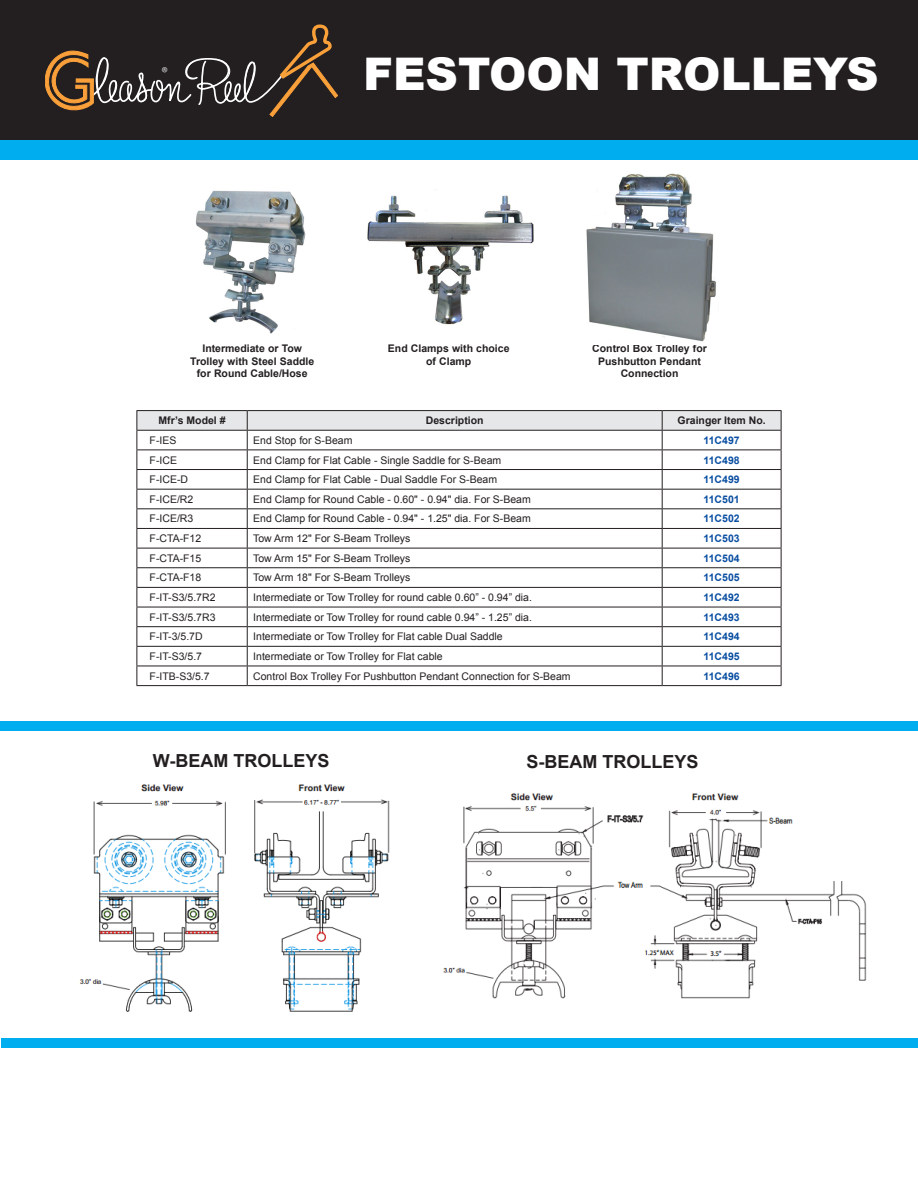
<style>
.page{position:relative;width:918px;height:1188px;background:#fff}
.page>*{position:absolute;margin:0;border:0;box-sizing:border-box;transform-origin:0 0}
.t1{font:900 45px "Arial";color:#fff}
.t2{font:700 18px "Arial";color:#231f20}
.t3{font:11.55px "Myriad";color:#fff}
.t4{font:10.5px "Arial";color:#231f20}
.t5{font:700 10.5px/12.6px "Arial";color:#231f20;text-align:center}
.t6{font:700 10.5px "Arial";color:#0a4fa2}
</style>
<div class="page">
<div style="left:0;top:0;width:918px;height:140px;background:#231f20"></div>
<svg style="left:45px;top:25px;width:293px;height:92px"></svg>
<div style="left:0;top:140px;width:918px;height:20px;background:#00aeef"></div>
<div style="left:0;top:721px;width:918px;height:10px;background:#00aeef"></div>
<div style="left:2px;top:1038px;width:916px;height:10px;background:#00aeef"></div>
<img style="left:195px;top:190px;width:111px;height:144px">
<img style="left:367px;top:195px;width:167px;height:130px">
<hr style="left:136px;top:410px;width:111px;height:1px;background:#231f20">
<hr style="left:247px;top:410px;width:415px;height:1px;background:#231f20">
<hr style="left:662px;top:410px;width:120px;height:1px;background:#231f20">
<svg style="left:136px;top:411px;width:646px;height:274px"></svg>
<hr style="left:136px;top:685px;width:111px;height:1px;background:#231f20">
<hr style="left:247px;top:685px;width:415px;height:1px;background:#231f20">
<hr style="left:662px;top:685px;width:120px;height:1px;background:#231f20">
<img style="left:586px;top:173px;width:130px;height:169px">
<img style="left:79px;top:784px;width:311px;height:228px">
<img style="left:443px;top:793px;width:424px;height:206px">
<p class="t3" style="left:162px;top:66px;width:7px">®</p>
<p class="t1" style="left:363px;top:41px;width:517px">FESTOON TROLLEYS</p>
<p class="t5" style="left:190px;top:343px;width:126px">Intermediate or Tow<br>Trolley with Steel Saddle for Round Cable/Hose</p>
<p class="t5" style="left:388px;top:343px;width:123px">End Clamps with choice of Clamp</p>
<p class="t5" style="left:159px;top:415px;width:69px">Mfr’s Model #</p>
<p class="t5" style="left:426px;top:415px;width:59px">Description</p>
<p class="t5" style="left:678px;top:415px;width:90px">Grainger Item No.</p>
<p class="t4" style="left:150px;top:433px;width:28px">F-IES</p>
<p class="t4" style="left:253px;top:433px;width:101px">End Stop for S-Beam</p>
<p class="t6" style="left:704px;top:433px;width:38px">11C497</p>
<p class="t4" style="left:150px;top:453px;width:29px">F-ICE</p>
<p class="t4" style="left:253px;top:453px;width:250px">End Clamp for Flat Cable - Single Saddle for S-Beam</p>
<p class="t6" style="left:704px;top:453px;width:38px">11C498</p>
<p class="t4" style="left:150px;top:473px;width:40px">F-ICE-D</p>
<p class="t4" style="left:253px;top:473px;width:245px">End Clamp for Flat Cable - Dual Saddle For S-Beam</p>
<p class="t6" style="left:704px;top:472px;width:38px">11C499</p>
<p class="t4" style="left:150px;top:492px;width:45px">F-ICE/R2</p>
<p class="t4" style="left:253px;top:492px;width:279px">End Clamp for Round Cable - 0.60" - 0.94" dia. For S-Beam</p>
<p class="t6" style="left:704px;top:492px;width:38px">11C501</p>
<p class="t4" style="left:150px;top:512px;width:45px">F-ICE/R3</p>
<p class="t4" style="left:253px;top:512px;width:279px">End Clamp for Round Cable - 0.94" - 1.25" dia. For S-Beam</p>
<p class="t6" style="left:704px;top:512px;width:38px">11C502</p>
<p class="t4" style="left:150px;top:532px;width:53px">F-CTA-F12</p>
<p class="t4" style="left:253px;top:532px;width:159px">Tow Arm 12" For S-Beam Trolleys</p>
<p class="t6" style="left:704px;top:531px;width:38px">11C503</p>
<p class="t4" style="left:150px;top:551px;width:53px">F-CTA-F15</p>
<p class="t4" style="left:253px;top:551px;width:159px">Tow Arm 15" For S-Beam Trolleys</p>
<p class="t6" style="left:704px;top:551px;width:38px">11C504</p>
<p class="t4" style="left:150px;top:571px;width:53px">F-CTA-F18</p>
<p class="t4" style="left:253px;top:571px;width:159px">Tow Arm 18" For S-Beam Trolleys</p>
<p class="t6" style="left:704px;top:571px;width:38px">11C505</p>
<p class="t4" style="left:150px;top:590px;width:67px">F-IT-S3/5.7R2</p>
<p class="t4" style="left:253px;top:590px;width:280px">Intermediate or Tow Trolley for round cable 0.60” - 0.94” dia.</p>
<p class="t6" style="left:704px;top:590px;width:38px">11C492</p>
<p class="t4" style="left:150px;top:610px;width:67px">F-IT-S3/5.7R3</p>
<p class="t4" style="left:253px;top:610px;width:280px">Intermediate or Tow Trolley for round cable 0.94” - 1.25” dia.</p>
<p class="t6" style="left:704px;top:610px;width:38px">11C493</p>
<p class="t4" style="left:150px;top:630px;width:55px">F-IT-3/5.7D</p>
<p class="t4" style="left:253px;top:630px;width:251px">Intermediate or Tow Trolley for Flat cable Dual Saddle</p>
<p class="t6" style="left:704px;top:630px;width:38px">11C494</p>
<p class="t4" style="left:150px;top:649px;width:54px">F-IT-S3/5.7</p>
<p class="t4" style="left:253px;top:649px;width:191px">Intermediate or Tow Trolley for Flat cable</p>
<p class="t6" style="left:704px;top:649px;width:38px">11C495</p>
<p class="t4" style="left:150px;top:669px;width:62px">F-ITB-S3/5.7</p>
<p class="t4" style="left:253px;top:669px;width:319px">Control Box Trolley For Pushbutton Pendant Connection for S-Beam</p>
<p class="t6" style="left:704px;top:669px;width:38px">11C496</p>
<p class="t5" style="left:592px;top:343px;width:116px">Control Box Trolley for<br>Pushbutton Pendant<br>Connection</p>
<p class="t2" style="left:153px;top:749px;width:178px">W-BEAM TROLLEYS</p>
<p class="t2" style="left:527px;top:750px;width:174px">S-BEAM TROLLEYS</p>
</div>
